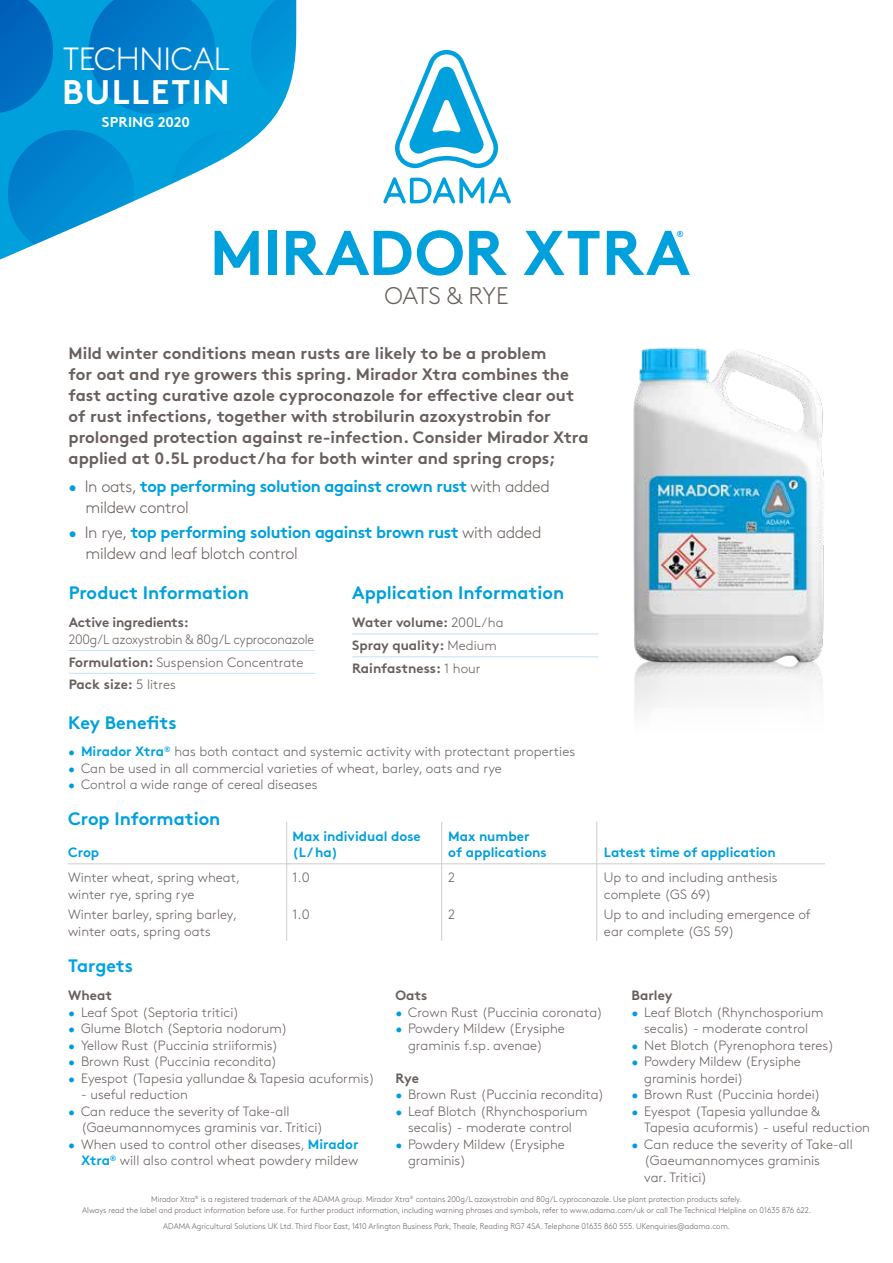
<style>
.page{position:relative;width:893px;height:1263px;background:#fff}
.page>*{position:absolute;margin:0;border:0;box-sizing:border-box;transform-origin:0 0}
.t1{font:700 63px "Brown Pro";letter-spacing:.01em;color:#00a0dd}
.t2{font:700 34.05px "Brown Pro";letter-spacing:.04em;color:#fff}
.t3{font:300 32.1px "Brown Pro";letter-spacing:-.01em;color:#fff}
.t4{font:300 24px "Brown Pro";letter-spacing:-.01em;color:#68605d}
.t5{font:700 18px "Brown Pro";color:#00a0dd}
.t6{font:700 18px "Brown Pro";letter-spacing:-.005em;color:#00a3e0}
.t7{font:700 16.5px/21px "Brown Pro";color:#68605d}
.t8{font:300 16.5px/21px "Brown Pro";letter-spacing:-.02em;color:#68605d}
.t9{font:700 16.5px/21px "Brown Pro";letter-spacing:-.02em;color:#00a0dd}
.t10{font:700 14.25px "Brown Pro";letter-spacing:.01em;color:#fff}
.t11{font:300 13.5px/16.5px "Brown Pro";color:#68605d}
.t12{font:700 13.5px "Brown Pro";color:#68605d}
.t13{font:300 13.5px/16.5px "Brown Pro";color:#68605d;scale:.95 1}
.t14{font:700 13.5px/16.5px "Brown Pro";color:#00a0dd}
.t15{font:700 13.5px/16.5px "Brown Pro";color:#009ddc}
.t16{font:700 8.7px "Brown Pro";color:#00a0dd}
.t17{font:300 8.25px/11.2px "Brown Pro";color:#68605d;text-align:center;scale:.94 1}
.s1{font-weight:300}
.s2{font-weight:300;color:#68605d}
.s3{color:#00a0dd}
.s4{font-weight:700;color:#00a0dd}
.s5{font-weight:700}
.s6{color:#009ddc}
.s7{font-weight:700;color:#00a3e0}
</style>
<div class="page">
<img style="left:633px;top:347px;width:191px;height:326px">
<svg style="left:395px;top:50px;width:103px;height:118px"></svg>
<svg style="left:383px;top:177px;width:128px;height:26px"></svg>
<hr style="left:69px;top:650px;width:246px;height:1px;background:#c6e1f5">
<hr style="left:69px;top:673px;width:246px;height:1px;background:#c6e1f5">
<hr style="left:352px;top:634px;width:247px;height:1px;background:#c4def4">
<hr style="left:352px;top:656px;width:247px;height:1px;background:#c4def4">
<hr style="left:68px;top:863px;width:221px;height:1px;background:#d1cdcb">
<hr style="left:286px;top:863px;width:156px;height:1px;background:#d1cdcb">
<hr style="left:442px;top:863px;width:155px;height:1px;background:#d1cdcb">
<hr style="left:597px;top:863px;width:228px;height:1px;background:#d1cdcb">
<hr style="left:286px;top:822px;width:1px;height:119px;background:#d1cdcb">
<hr style="left:441px;top:822px;width:1px;height:119px;background:#d1cdcb">
<hr style="left:596px;top:822px;width:1px;height:119px;background:#d1cdcb">
<svg style="left:0;top:0;width:277px;height:260px;fill:#00a0dd"></svg>
<svg style="left:0;top:0;width:53px;height:114px;background:#0073c5"></svg>
<svg style="left:89px;top:0;width:126px;height:114px;background:#0084ce"></svg>
<svg style="left:251px;top:0;width:45px;height:114px;background:#15a0db"></svg>
<svg style="left:8px;top:130px;width:127px;height:127px;fill:#008ad1"></svg>
<svg style="left:170px;top:130px;width:126px;height:127px"></svg>
<p class="t3" style="left:63px;top:35px;width:168px">TECHNICAL</p>
<p class="t2" style="left:62px;top:65px;width:169px">BULLETIN</p>
<p class="t10" style="left:102px;top:111px;width:90px">SPRING 2020</p>
<p class="t1" style="left:210px;top:202px;width:482px">MIRADOR XTRA</p>
<p class="t16" style="left:676px;top:227px;width:9px">®</p>
<p class="t4" style="left:384px;top:278px;width:126px">OATS &amp; RYE</p>
<p class="t7" style="left:69px;top:341px;width:522px">Mild winter conditions mean rusts are likely to be a problem<br>for oat and rye growers this spring. Mirador Xtra combines the fast acting curative azole cyproconazole for effective clear out of rust infections, together with strobilurin azoxystrobin for prolonged protection against re-infection. Consider Mirador Xtra applied at 0.5L product/ha for both winter and spring crops;</p>
<p class="t9" style="left:86px;top:474px;width:466px;text-indent:-17px"><span class="s1">•</span> <span class="s2">In oats,</span> top performing solution against crown rust <span class="s2">with added mildew control</span></p>
<p class="t8" style="left:86px;top:521px;width:457px;text-indent:-17px"><span class="s3">•</span> In rye, <span class="s4">top performing solution against brown rust</span> with added mildew and leaf blotch control</p>
<p class="t5" style="left:69px;top:578px;width:182px">Product Information</p>
<p class="t13" style="left:69px;top:613px;width:260px"><span class="s5">Active ingredients:<br></span>200g/L azoxystrobin &amp; 80g/L cyproconazole</p>
<p class="t11" style="left:69px;top:653px;width:236px"><span class="s5">Formulation:</span> Suspension Concentrate</p>
<p class="t12" style="left:69px;top:674px;width:109px">Pack size: <span class="s1">5 litres</span></p>
<p class="t5" style="left:68px;top:708px;width:110px">Key Benefits</p>
<p class="t5" style="left:352px;top:578px;width:214px">Application Information</p>
<p class="t12" style="left:352px;top:611px;width:153px">Water volume: <span class="s1">200L/ha</span></p>
<p class="t12" style="left:352px;top:634px;width:146px">Spray quality: <span class="s1">Medium</span></p>
<p class="t12" style="left:352px;top:657px;width:130px">Rainfastness: <span class="s1">1 hour</span></p>
<p class="t11" style="left:68px;top:742px;width:508px"><span class="s6">•</span> <span class="s7">Mirador Xtra</span><sup>®</sup> has both contact and systemic activity with protectant properties</p>
<p class="t11" style="left:68px;top:759px;width:435px"><span class="s6">•</span> Can be used in all commercial varieties of wheat, barley, oats and rye</p>
<p class="t11" style="left:68px;top:775px;width:251px"><span class="s6">•</span> Control a wide range of cereal diseases</p>
<p class="t5" style="left:68px;top:804px;width:154px">Crop Information</p>
<p class="t14" style="left:68px;top:843px;width:33px">Crop</p>
<p class="t11" style="left:68px;top:868px;width:174px">Winter wheat, spring wheat, winter rye, spring rye</p>
<p class="t11" style="left:68px;top:905px;width:171px">Winter barley, spring barley, winter oats, spring oats</p>
<p class="t14" style="left:293px;top:826px;width:130px">Max individual dose (L / ha)</p>
<p class="t11" style="left:293px;top:868px;width:19px">1.0</p>
<p class="t11" style="left:293px;top:905px;width:19px">1.0</p>
<p class="t15" style="left:448px;top:826px;width:100px">Max number of applications</p>
<p class="t11" style="left:448px;top:868px;width:9px">2</p>
<p class="t11" style="left:448px;top:905px;width:9px">2</p>
<p class="t14" style="left:604px;top:843px;width:173px">Latest time of application</p>
<p class="t11" style="left:604px;top:868px;width:175px">Up to and including anthesis complete (GS 69)</p>
<p class="t11" style="left:604px;top:905px;width:208px">Up to and including emergence of ear complete (GS 59)</p>
<p class="t6" style="left:68px;top:951px;width:66px">Targets</p>
<p class="t12" style="left:68px;top:984px;width:46px">Wheat</p>
<p class="t11" style="left:68px;top:1003px;width:172px"><span class="s6">•</span> Leaf Spot (Septoria tritici)</p>
<p class="t11" style="left:68px;top:1019px;width:221px"><span class="s6">•</span> Glume Blotch (Septoria nodorum)</p>
<p class="t11" style="left:68px;top:1036px;width:212px"><span class="s6">•</span> Yellow Rust (Puccinia striiformis)</p>
<p class="t11" style="left:68px;top:1052px;width:211px"><span class="s6">•</span> Brown Rust (Puccinia recondita)</p>
<p class="t11" style="left:68px;top:1069px;width:308px"><span class="s6">•</span> Eyespot (Tapesia yallundae &amp; Tapesia acuformis)</p>
<p class="t11" style="left:81px;top:1085px;width:108px">- useful reduction</p>
<p class="t11" style="left:81px;top:1102px;width:244px;text-indent:-13px"><span class="s6">•</span> Can reduce the severity of Take-all (Gaeumannomyces graminis var. Tritici)</p>
<p class="t11" style="left:68px;top:1135px;width:292px;text-align:right"><span class="s6">•</span> When used to control other diseases, <span class="s7">Mirador<br>Xtra</span><sup>®</sup> will also control wheat powdery mildew</p>
<p class="t12" style="left:395px;top:984px;width:34px">Oats</p>
<p class="t11" style="left:395px;top:1003px;width:209px"><span class="s6">•</span> Crown Rust (Puccinia coronata)</p>
<p class="t11" style="left:408px;top:1019px;width:158px;text-indent:-13px"><span class="s6">•</span> Powdery Mildew (Erysiphe graminis f.sp. avenae)</p>
<p class="t12" style="left:395px;top:1067px;width:25px">Rye</p>
<p class="t11" style="left:395px;top:1085px;width:210px"><span class="s6">•</span> Brown Rust (Puccinia recondita)</p>
<p class="t11" style="left:395px;top:1102px;width:194px;text-align:center"><span class="s6">•</span> Leaf Blotch (Rhynchosporium secalis) - moderate control</p>
<p class="t11" style="left:408px;top:1135px;width:158px;text-indent:-13px"><span class="s6">•</span> Powdery Mildew (Erysiphe graminis)</p>
<p class="t12" style="left:631px;top:984px;width:43px">Barley</p>
<p class="t11" style="left:631px;top:1003px;width:194px;text-align:center"><span class="s6">•</span> Leaf Blotch (Rhynchosporium secalis) - moderate control</p>
<p class="t11" style="left:631px;top:1036px;width:204px"><span class="s6">•</span> Net Blotch (Pyrenophora teres)</p>
<p class="t11" style="left:644px;top:1052px;width:158px;text-indent:-13px"><span class="s6">•</span> Powdery Mildew (Erysiphe graminis hordei)</p>
<p class="t11" style="left:631px;top:1085px;width:191px"><span class="s6">•</span> Brown Rust (Puccinia hordei)</p>
<p class="t11" style="left:644px;top:1102px;width:227px;text-indent:-13px"><span class="s6">•</span> Eyespot (Tapesia yallundae &amp;<br>Tapesia acuformis) - useful reduction</p>
<p class="t11" style="left:644px;top:1135px;width:210px;text-indent:-13px"><span class="s6">•</span> Can reduce the severity of Take-all (Gaeumannomyces graminis<br>var. Tritici)</p>
<p class="t17" style="left:82px;top:1193px;width:777px">Mirador Xtra<sup>®</sup> is a registered trademark of the ADAMA group. Mirador Xtra<sup>®</sup> contains 200g/L azoxystrobin and 80g/L cyproconazole. Use plant protection products safely.<br>Always read the label and product information before use. For further product information, including warning phrases and symbols, refer to www.adama.com/uk or call The Technical Helpline on 01635 876 622.</p>
<p class="t17" style="left:163px;top:1219px;width:605px">ADAMA Agricultural Solutions UK Ltd. Third Floor East, 1410 Arlington Business Park, Theale, Reading RG7 4SA. Telephone 01635 860 555. UKenquiries@adama.com.</p>
</div>
